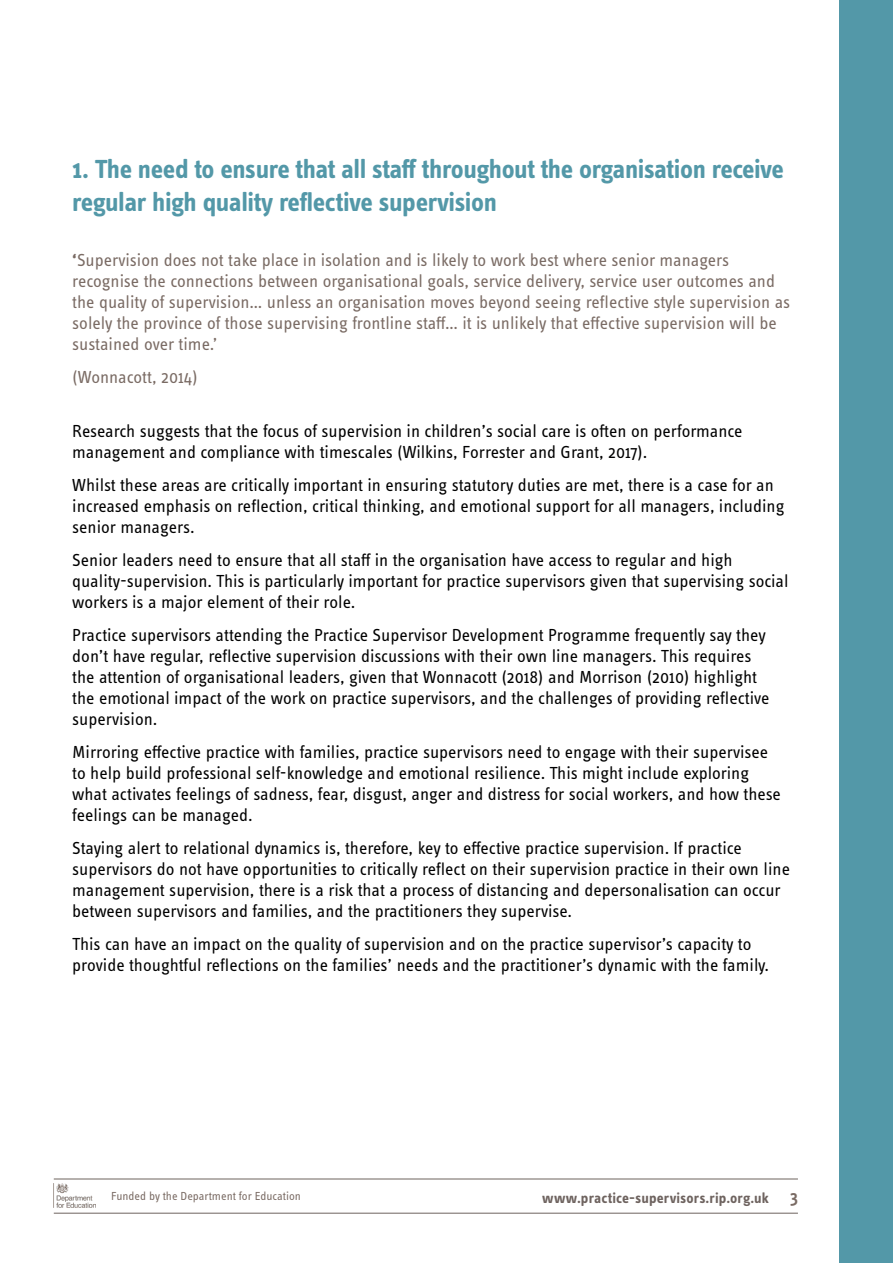
<style>
.page{position:relative;width:893px;height:1263px;background:#fff}
.page>*{position:absolute;margin:0;border:0;box-sizing:border-box;transform-origin:0 0}
.SPDP_SM_Briefing_Mai{font:700 27px/33px "Info Text Pro";letter-spacing:-.015em;color:#5398a8}
.t1{font:18px/21px "Info Text Pro";color:#000001}
.t2{font:18px/21px "Info Text Pro";color:#7a6b64}
.t3{font:700 15px "Info Text Pro";letter-spacing:.01em;color:#6e635f}
.t4{font:12px "Info Text Pro";color:#7a6b64}
.s1{font-weight:700}
.s2{font-weight:600;font-size:18px;color:#7a6b64}
</style>
<div class="page">
<div style="left:839px;top:0;width:54px;height:1263px;background:#5398a8"></div>
<hr style="left:54px;top:1213px;width:744px;height:1px;background:#6d635e">
<hr style="left:54px;top:1178px;width:744px;height:1px;background:#6d635e">
<img style="left:56px;top:1183px;width:40px;height:25px">
<p class="SPDP_SM_Briefing_Mai" style="left:72px;top:153px;width:713px">1. The need to ensure that all staff throughout the organisation receive regular high quality reflective supervision</p>
<p class="t2" style="left:72px;top:248px;width:719px"><span class="s1">‘</span>Supervision does not take place in isolation and is likely to work best where senior managers recognise the connections between organisational goals, service delivery, service user outcomes and the quality of supervision… unless an organisation moves beyond seeing reflective style supervision as solely the province of those supervising frontline staff… it is unlikely that effective supervision will be sustained over time.’</p>
<p class="t2" style="left:72px;top:365px;width:127px">(Wonnacott, 2014)</p>
<p class="t1" style="left:72px;top:419px;width:672px">Research suggests that the focus of supervision in children’s social care is often on performance management and compliance with timescales (Wilkins, Forrester and Grant, 2017).</p>
<p class="t1" style="left:72px;top:473px;width:714px">Whilst these areas are critically important in ensuring statutory duties are met, there is a case for an increased emphasis on reflection, critical thinking, and emotional support for all managers, including senior managers.</p>
<p class="t1" style="left:72px;top:548px;width:718px">Senior leaders need to ensure that all staff in the organisation have access to regular and high quality-supervision. This is particularly important for practice supervisors given that supervising social workers is a major element of their role.</p>
<p class="t1" style="left:72px;top:623px;width:699px">Practice supervisors attending the Practice Supervisor Development Programme frequently say they don’t have regular, reflective supervision discussions with their own line managers. This requires the attention of organisational leaders, given that Wonnacott (2018) and Morrison (2010) highlight the emotional impact of the work on practice supervisors, and the challenges of providing reflective supervision.</p>
<p class="t1" style="left:72px;top:740px;width:710px">Mirroring effective practice with families, practice supervisors need to engage with their supervisee to help build professional self-knowledge and emotional resilience. This might include exploring what activates feelings of sadness, fear, disgust, anger and distress for social workers, and how these feelings can be managed.</p>
<p class="t1" style="left:72px;top:836px;width:719px">Staying alert to relational dynamics is, therefore, key to effective practice supervision. If practice supervisors do not have opportunities to critically reflect on their supervision practice in their own line management supervision, there is a risk that a process of distancing and depersonalisation can occur between supervisors and families, and the practitioners they supervise.</p>
<p class="t1" style="left:72px;top:932px;width:698px">This can have an impact on the quality of supervision and on the practice supervisor’s capacity to provide thoughtful reflections on the families’ needs and the practitioner’s dynamic with the family.</p>
<p class="t4" style="left:111px;top:1189px;width:191px">Funded by the Department for Education</p>
<p class="t3" style="left:542px;top:1189px;width:257px">www.practice-supervisors.rip.org.uk <span class="s2">3</span></p>
</div>
